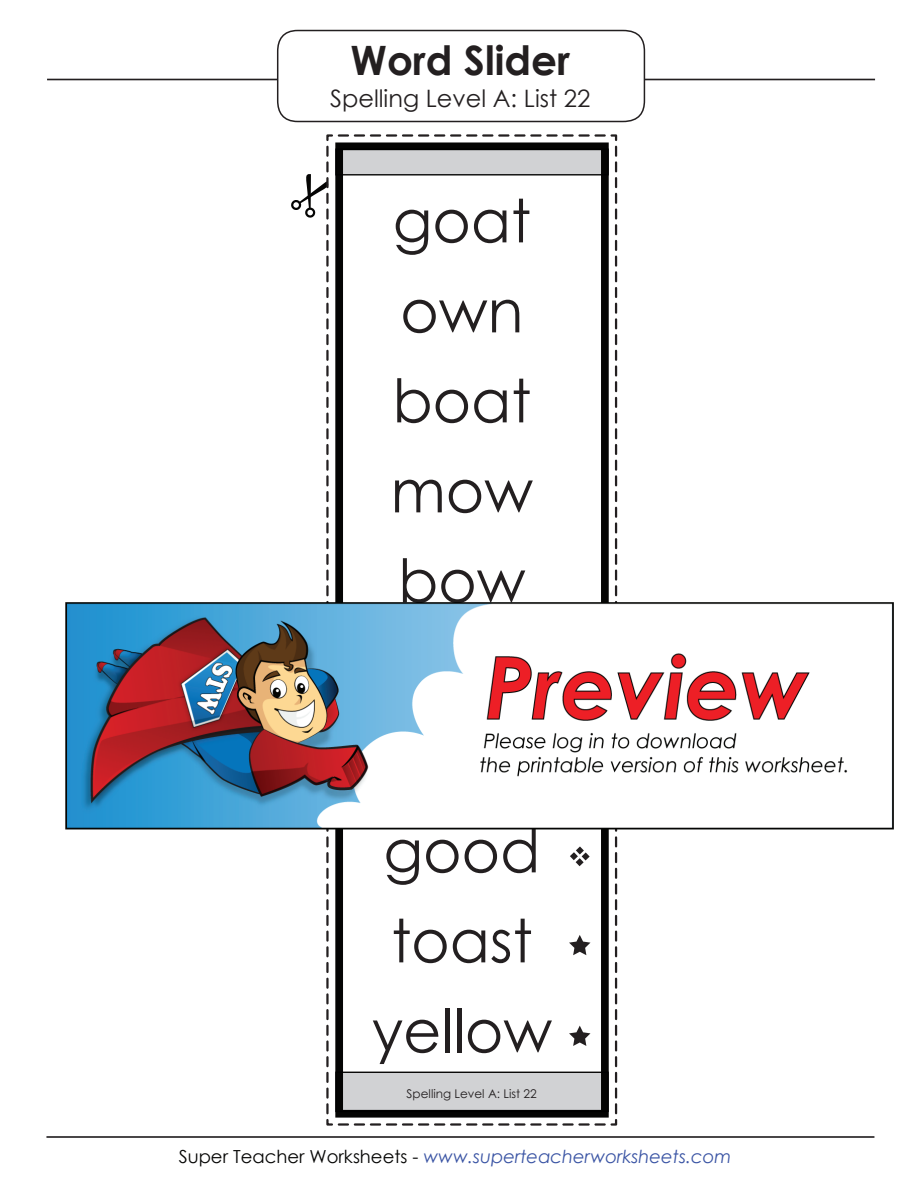
<style>
.page{position:relative;width:918px;height:1188px;background:#fff}
.page>*{position:absolute;margin:0;border:0;box-sizing:border-box;transform-origin:0 0}
.t1{font:60px/90px "Century STW3";color:#231f20}
.t2{font:700 40.5px "Century Gothic 2";color:#231f20}
.t3{font:24px "Century Gothic 2";color:#231f20}
.t4{font:italic 18px "Century Gothic 2";color:#3a54a4}
.t5{font:12px "Century STW3";color:#231f20}
.s1{font-style:normal;color:#050504}
</style>
<div class="page">
<hr style="left:46px;top:1136px;width:828px;height:2px;background:#231f20">
<hr style="left:47px;top:79px;width:828px;height:1px;background:#231f20">
<div style="left:278px;top:31px;width:366px;height:91px;background:#fff;border-radius:21px"></div>
<div style="left:277px;top:30px;width:368px;height:92px;border:2px solid #231f20;border-radius:21px"></div>
<svg style="left:292px;top:134px;width:326px;height:992px"></svg>
<img style="left:65px;top:585px;width:828px;height:258px">
<h2 class="t2" style="left:351px;top:30px;width:221px">Word Slider</h2>
<h3 class="t3" style="left:330px;top:81px;width:262px">Spelling Level A: List 22</h3>
<h1 class="t1" style="left:391px;top:175px;width:144px">goat own boat mow bow</h1>
<h1 class="t1" style="left:372px;top:805px;width:182px;text-align:center">good toast yellow</h1>
<p class="t5" style="left:407px;top:1085px;width:132px">Spelling Level A: List 22</p>
<p class="t4" style="left:179px;top:1143px;width:554px"><span class="s1">Super Teacher Worksheets -</span> www.superteacherworksheets.com</p>
</div>
